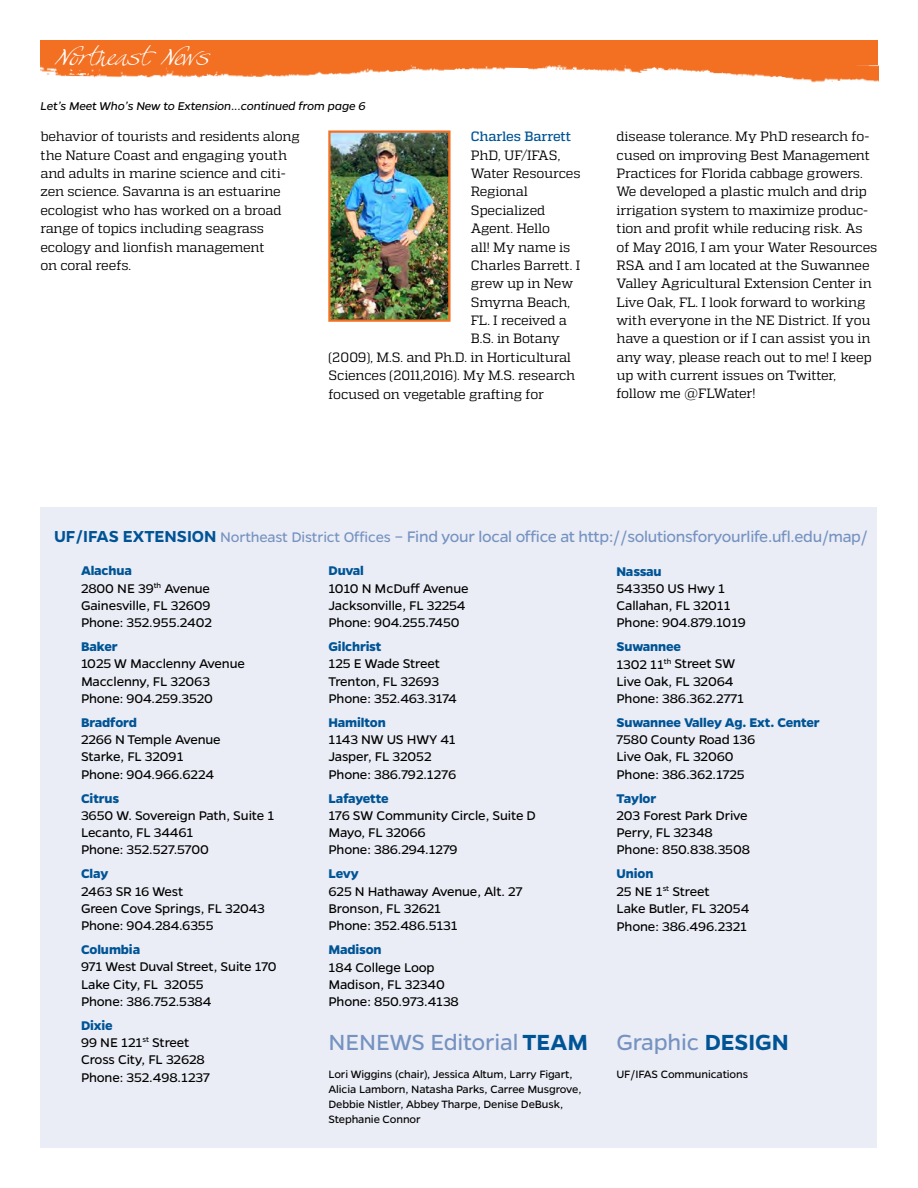
<style>
.page{position:relative;width:918px;height:1188px;background:#fff}
.page>*{position:absolute;margin:0;border:0;box-sizing:border-box;transform-origin:0 0}
.t1{font:24.75px "Gentona";letter-spacing:-.01em;color:#7592c1}
.t2{font:23.25px "Swan Song";color:#fff}
.main_section_heads{font:17.25px "Gentona";letter-spacing:-.02em;color:#7592c1}
.t3{font:14.25px/17.2px "Gentona";letter-spacing:-.01em;color:#000}
.t4{font:700 14.25px "Gentona";letter-spacing:-.01em;color:#005496}
.body{font:13.5px/18.3px "Quadon";letter-spacing:-.015em;color:#000}
.body-2{font:500 13.5px "Quadon";letter-spacing:-.015em;color:#005496}
.t5{font:italic 12.75px "Gentona";letter-spacing:-.01em;color:#000}
.t6{font:12px/15px "Gentona";letter-spacing:-.01em;color:#000}
.s1{font-weight:600;font-size:18px;color:#005496}
.s2{font-size:15.75px}
.s3{font-size:18px}
.s4{font-weight:700;color:#005496}
.s5{font-weight:600;color:#005496}
</style>
<div class="page">
<div style="left:40px;top:507px;width:838px;height:641px;background:#eaedf5"></div>
<img style="left:40px;top:65px;width:838px;height:18px">
<div style="left:40px;top:40px;width:838px;height:25px;background:#f36f21"></div>
<img style="left:331px;top:133px;width:117px;height:186px">
<div style="left:328px;top:130px;width:123px;height:192px;border:2px solid #f36f21"></div>
<h2 class="t2" style="left:54px;top:43px;width:156px">Northeast News</h2>
<p class="t5" style="left:40px;top:99px;width:327px">Let’s Meet Who’s New to Extension...continued from page 6</p>
<p class="body" style="left:40px;top:127px;width:261px">behavior of tourists and residents along the Nature Coast and engaging youth and adults in marine science and citi&shy;zen science. Savanna is an estuarine ecologist who has worked on a broad range of topics including seagrass ecology and lionfish management<br>on coral reefs.</p>
<p class="body-2" style="left:471px;top:129px;width:102px">Charles Barrett</p>
<p class="body" style="left:471px;top:146px;width:91px">PhD, UF/IFAS,</p>
<p class="body" style="left:471px;top:164px;width:111px">Water Resources</p>
<p class="body" style="left:471px;top:182px;width:59px">Regional</p>
<p class="body" style="left:471px;top:201px;width:76px">Specialized</p>
<p class="body" style="left:471px;top:219px;width:81px">Agent. Hello</p>
<p class="body" style="left:471px;top:238px;width:101px">all! My name is</p>
<p class="body" style="left:471px;top:256px;width:111px">Charles Barrett. I</p>
<p class="body" style="left:471px;top:274px;width:104px">grew up in New</p>
<p class="body" style="left:471px;top:293px;width:101px">Smyrna Beach,</p>
<p class="body" style="left:471px;top:311px;width:98px">FL. I received a</p>
<p class="body" style="left:471px;top:329px;width:91px">B.S. in Botany</p>
<p class="body" style="left:328px;top:348px;width:244px">(2009), M.S. and Ph.D. in Horticultural</p>
<p class="body" style="left:328px;top:366px;width:248px">Sciences (2011,2016). My M.S. research</p>
<p class="body" style="left:328px;top:385px;width:217px">focused on vegetable grafting for</p>
<p class="body" style="left:616px;top:127px;width:262px">disease tolerance. My PhD research fo&shy;cused on improving Best Management Practices for Florida cabbage growers.<br>We developed a plastic mulch and drip irrigation system to maximize produc&shy;tion and profit while reducing risk. As of May 2016, I am your Water Resources RSA and I am located at the Suwannee Valley Agricultural Extension Center in Live Oak, FL. I look forward to working with everyone in the NE District. If you have a question or if I can assist you in any way, please reach out to me! I keep up with current issues on Twitter, follow me @FLWater!</p>
<p class="main_section_heads" style="left:54px;top:527px;width:816px"><span class="s1">UF/IFAS EXTENSION</span> <span class="s2">Northeast District Offices</span> <span class="s3">–</span> Find your local office at http://solutionsforyourlife.ufl.edu/map/</p>
<p class="t3" style="left:81px;top:562px;width:132px"><span class="s4">Alachua<br></span>2800 NE 39<sup>th</sup> Avenue<br>Gainesville, FL 32609<br>Phone: 352.955.2402</p>
<p class="t4" style="left:81px;top:638px;width:38px">Baker</p>
<p class="t3" style="left:81px;top:655px;width:165px">1025 W Macclenny Avenue<br>Macclenny, FL 32063<br>Phone: 904.259.3520</p>
<p class="t4" style="left:81px;top:714px;width:57px">Bradford</p>
<p class="t3" style="left:81px;top:731px;width:141px">2266 N Temple Avenue<br>Starke, FL 32091<br>Phone: 904.966.6224</p>
<p class="t4" style="left:81px;top:790px;width:40px">Citrus</p>
<p class="t3" style="left:81px;top:807px;width:195px">3650 W. Sovereign Path, Suite 1<br>Lecanto, FL 34461<br>Phone: 352.527.5700</p>
<p class="t4" style="left:81px;top:866px;width:29px">Clay</p>
<p class="t3" style="left:81px;top:883px;width:185px">2463 SR 16 West<br>Green Cove Springs, FL 32043<br>Phone: 904.284.6355</p>
<p class="t4" style="left:81px;top:942px;width:61px">Columbia</p>
<p class="t3" style="left:81px;top:958px;width:197px">971 West Duval Street, Suite 170<br>Lake City, FL 32055<br>Phone: 386.752.5384</p>
<p class="t3" style="left:81px;top:1017px;width:130px"><span class="s4">Dixie<br></span>99 NE 121<sup>st</sup> Street<br>Cross City, FL 32628<br>Phone: 352.498.1237</p>
<p class="t4" style="left:329px;top:563px;width:37px">Duval</p>
<p class="t3" style="left:329px;top:580px;width:142px">1010 N McDuff Avenue<br>Jacksonville, FL 32254<br>Phone: 904.255.7450</p>
<p class="t4" style="left:329px;top:638px;width:54px">Gilchrist</p>
<p class="t3" style="left:329px;top:655px;width:130px">125 E Wade Street<br>Trenton, FL 32693<br>Phone: 352.463.3174</p>
<p class="t4" style="left:329px;top:714px;width:59px">Hamilton</p>
<p class="t3" style="left:329px;top:731px;width:129px">1143 NW US HWY 41<br>Jasper, FL 32052<br>Phone: 386.792.1276</p>
<p class="t4" style="left:329px;top:790px;width:62px">Lafayette</p>
<p class="t3" style="left:329px;top:807px;width:209px">176 SW Community Circle, Suite D<br>Mayo, FL 32066<br>Phone: 386.294.1279</p>
<p class="t4" style="left:329px;top:866px;width:32px">Levy</p>
<p class="t3" style="left:329px;top:883px;width:195px">625 N Hathaway Avenue, Alt. 27<br>Bronson, FL 32621<br>Phone: 352.486.5131</p>
<p class="t4" style="left:329px;top:942px;width:55px">Madison</p>
<p class="t3" style="left:329px;top:958px;width:132px">184 College Loop<br>Madison, FL 32340<br>Phone: 850.973.4138</p>
<h1 class="t1" style="left:328px;top:1028px;width:261px">NENEWS Editorial <span class="s5">TEAM</span></h1>
<p class="t6" style="left:328px;top:1067px;width:255px">Lori Wiggins (chair), Jessica Altum, Larry Figart, Alicia Lamborn, Natasha Parks, Carree Musgrove, Debbie Nistler, Abbey Tharpe, Denise DeBusk, Stephanie Connor</p>
<p class="t4" style="left:617px;top:563px;width:47px">Nassau</p>
<p class="t3" style="left:617px;top:580px;width:131px">543350 US Hwy 1<br>Callahan, FL 32011<br>Phone: 904.879.1019</p>
<p class="t3" style="left:617px;top:638px;width:129px"><span class="s4">Suwannee<br></span>1302 11<sup>th</sup> Street SW<br>Live Oak, FL 32064<br>Phone: 386.362.2771</p>
<p class="t4" style="left:617px;top:714px;width:205px">Suwannee Valley Ag. Ext. Center</p>
<p class="t3" style="left:617px;top:731px;width:140px">7580 County Road 136<br>Live Oak, FL 32060<br>Phone: 386.362.1725</p>
<p class="t4" style="left:617px;top:790px;width:41px">Taylor</p>
<p class="t3" style="left:617px;top:807px;width:135px">203 Forest Park Drive<br>Perry, FL 32348<br>Phone: 850.838.3508</p>
<p class="t3" style="left:617px;top:865px;width:134px"><span class="s4">Union<br></span>25 NE 1<sup>st</sup> Street<br>Lake Butler, FL 32054<br>Phone: 386.496.2321</p>
<h1 class="t1" style="left:616px;top:1028px;width:174px">Graphic <span class="s5">DESIGN</span></h1>
<p class="t6" style="left:616px;top:1067px;width:133px">UF/IFAS Communications</p>
</div>
